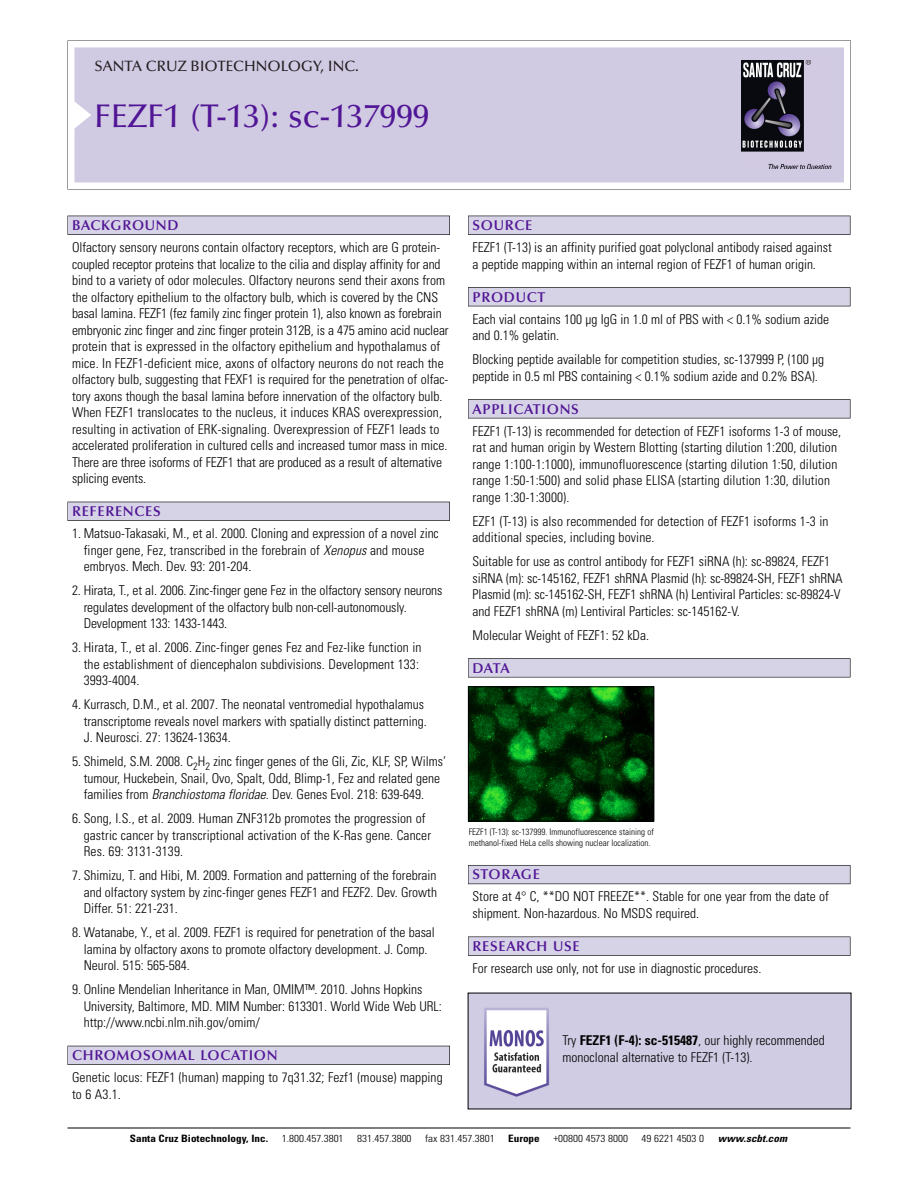
<style>
.page{position:relative;width:918px;height:1188px;background:#fff}
.page>*{position:absolute;margin:0;border:0;box-sizing:border-box;transform-origin:0 0}
.t1{font:500 33px "Optima";color:#511695}
.t2{font:500 15px "Optima";color:#231f20}
.t3{font:600 14.25px "Optima";letter-spacing:.05em;color:#511695}
.t4{font:300 condensed 13.5px/16.5px "Univers";color:#000}
.t5{font:300 condensed 10.2px "Univers";color:#000;scale:1.1 1}
.t6{font:700 condensed 10.2px "Univers";color:#000;scale:1.1 1}
.t7{font:italic 700 condensed 10.2px "Univers";letter-spacing:.005em;color:#000;scale:1.1 1}
.t8{font:300 condensed 9px/10.5px "Univers";color:#000}
.s1{font-style:italic}
.s2{font-weight:700}
</style>
<div class="page">
<svg style="left:68px;top:40px;width:783px;height:149px"></svg>
<div style="left:74px;top:47px;width:770px;height:135px;background:#d1cae3"></div>
<img style="left:741px;top:60px;width:90px;height:108px">
<div style="left:68px;top:216px;width:382px;height:19px;background:#525155"></div>
<div style="left:68px;top:216px;width:381px;height:18px;background:#d7d3e7"></div>
<div style="left:68px;top:502px;width:382px;height:19px;background:#515055"></div>
<div style="left:68px;top:502px;width:381px;height:18px;background:#d7d3e7"></div>
<div style="left:68px;top:1046px;width:382px;height:19px;background:#525158"></div>
<div style="left:68px;top:1046px;width:381px;height:18px;background:#d7d3e7"></div>
<div style="left:468px;top:216px;width:382px;height:19px;background:#525155"></div>
<div style="left:468px;top:216px;width:382px;height:18px;background:#d7d3e7"></div>
<div style="left:468px;top:287px;width:382px;height:19px;background:#525155"></div>
<div style="left:468px;top:288px;width:382px;height:18px;background:#d7d3e7"></div>
<div style="left:468px;top:399px;width:382px;height:19px;background:#545357"></div>
<div style="left:468px;top:400px;width:382px;height:18px;background:#d7d3e7"></div>
<div style="left:468px;top:658px;width:382px;height:19px;background:#575759"></div>
<div style="left:468px;top:659px;width:382px;height:18px;background:#d7d3e7"></div>
<div style="left:468px;top:865px;width:382px;height:19px;background:#5b5961"></div>
<div style="left:468px;top:866px;width:382px;height:18px;background:#d7d3e7"></div>
<div style="left:468px;top:937px;width:382px;height:19px;background:#575759"></div>
<div style="left:468px;top:937px;width:382px;height:18px;background:#d7d3e7"></div>
<hr style="left:68px;top:1128px;width:782px;height:1px;background:#000">
<img style="left:470px;top:688px;width:182px;height:131px">
<div style="left:468px;top:686px;width:186px;height:135px;border:1px solid #000"></div>
<img style="left:470px;top:995px;width:379px;height:112px">
<p class="t2" style="left:94px;top:61px;width:266px">SANTA CRUZ BIOTECHNOLOGY, INC.</p>
<h1 class="t1" style="left:94px;top:103px;width:336px">FEZF1 (T-13): sc-137999</h1>
<p class="t3" style="left:72px;top:219px;width:108px">BACKGROUND</p>
<p class="t4" style="left:72px;top:240px;width:378px">Olfactory sensory neurons contain olfactory receptors, which are G protein&shy;coupled receptor proteins that localize to the cilia and display affinity for and bind to a variety of odor molecules. Olfactory neurons send their axons from the olfactory epithelium to the olfactory bulb, which is covered by the CNS basal lamina. FEZF1 (fez family zinc finger protein 1), also known as forebrain embryonic zinc finger and zinc finger protein 312B, is a 475 amino acid nuclear protein that is expressed in the olfactory epithelium and hypothalamus of mice. In FEZF1-deficient mice, axons of olfactory neurons do not reach the olfactory bulb, suggesting that FEXF1 is required for the penetration of olfac&shy;tory axons though the basal lamina before innervation of the olfactory bulb.<br>When FEZF1 translocates to the nucleus, it induces KRAS overexpression, resulting in activation of ERK-signaling. Overexpression of FEZF1 leads to accelerated proliferation in cultured cells and increased tumor mass in mice.<br>There are three isoforms of FEZF1 that are produced as a result of alternative splicing events.</p>
<p class="t3" style="left:72px;top:506px;width:90px">REFERENCES</p>
<p class="t4" style="left:84px;top:526px;width:357px;text-indent:-12px">1. Matsuo-Takasaki, M., et al. 2000. Cloning and expression of a novel zinc finger gene, Fez, transcribed in the forebrain of <span class="s1">Xenopus</span> and mouse embryos. Mech. Dev. 93: 201-204.</p>
<p class="t4" style="left:84px;top:583px;width:360px;text-indent:-12px">2. Hirata, T., et al. 2006. Zinc-finger gene Fez in the olfactory sensory neurons regulates development of the olfactory bulb non-cell-autonomously.<br>Development 133: 1433-1443.</p>
<p class="t4" style="left:84px;top:640px;width:339px;text-indent:-12px">3. Hirata, T., et al. 2006. Zinc-finger genes Fez and Fez-like function in the establishment of diencephalon subdivisions. Development 133:<br>3993-4004.</p>
<p class="t4" style="left:84px;top:697px;width:345px;text-indent:-12px">4. Kurrasch, D.M., et al. 2007. The neonatal ventromedial hypothalamus transcriptome reveals novel markers with spatially distinct patterning.<br>J. Neurosci. 27: 13624-13634.</p>
<p class="t4" style="left:84px;top:754px;width:364px;text-indent:-12px">5. Shimeld, S.M. 2008. C<sub>2</sub>H<sub>2</sub> zinc finger genes of the Gli, Zic, KLF, SP, Wilms’ tumour, Huckebein, Snail, Ovo, Spalt, Odd, Blimp-1, Fez and related gene families from <span class="s1">Branchiostoma floridae</span>. Dev. Genes Evol. 218: 639-649.</p>
<p class="t4" style="left:84px;top:811px;width:349px;text-indent:-12px">6. Song, I.S., et al. 2009. Human ZNF312b promotes the progression of gastric cancer by transcriptional activation of the K-Ras gene. Cancer<br>Res. 69: 3131-3139.</p>
<p class="t4" style="left:84px;top:868px;width:355px;text-align:justify;text-indent:-12px">7. Shimizu, T. and Hibi, M. 2009. Formation and patterning of the forebrain and olfactory system by zinc-finger genes FEZF1 and FEZF2. Dev. Growth Differ. 51: 221-231.</p>
<p class="t4" style="left:84px;top:925px;width:353px;text-indent:-12px">8. Watanabe, Y., et al. 2009. FEZF1 is required for penetration of the basal lamina by olfactory axons to promote olfactory development. J. Comp.<br>Neurol. 515: 565-584.</p>
<p class="t4" style="left:84px;top:982px;width:360px;text-indent:-12px">9. Online Mendelian Inheritance in Man, OMIM™. 2010. Johns Hopkins<br>University, Baltimore, MD. MIM Number: 613301. World Wide Web URL: http://www.ncbi.nlm.nih.gov/omim/</p>
<p class="t3" style="left:72px;top:1050px;width:207px">CHROMOSOMAL LOCATION</p>
<p class="t4" style="left:72px;top:1070px;width:372px">Genetic locus: FEZF1 (human) mapping to 7q31.32; Fezf1 (mouse) mapping to 6 A3.1.</p>
<p class="t3" style="left:473px;top:219px;width:61px">SOURCE</p>
<p class="t4" style="left:473px;top:240px;width:361px">FEZF1 (T-13) is an affinity purified goat polyclonal antibody raised against a peptide mapping within an internal region of FEZF1 of human origin.</p>
<p class="t3" style="left:473px;top:291px;width:74px">PRODUCT</p>
<p class="t4" style="left:473px;top:312px;width:358px">Each vial contains 100 µg IgG in 1.0 ml of PBS with &lt; 0.1% sodium azide and 0.1% gelatin.</p>
<p class="t4" style="left:473px;top:352px;width:353px">Blocking peptide available for competition studies, sc-137999 P, (100 µg peptide in 0.5 ml PBS containing &lt; 0.1% sodium azide and 0.2% BSA).</p>
<p class="t3" style="left:473px;top:403px;width:108px">APPLICATIONS</p>
<p class="t4" style="left:473px;top:424px;width:370px">FEZF1 (T-13) is recommended for detection of FEZF1 isoforms 1-3 of mouse, rat and human origin by Western Blotting (starting dilution 1:200, dilution range 1:100-1:1000), immunofluorescence (starting dilution 1:50, dilution range 1:50-1:500) and solid phase ELISA (starting dilution 1:30, dilution range 1:30-1:3000).</p>
<p class="t4" style="left:473px;top:514px;width:358px">EZF1 (T-13) is also recommended for detection of FEZF1 isoforms 1-3 in additional species, including bovine.</p>
<p class="t4" style="left:473px;top:554px;width:372px">Suitable for use as control antibody for FEZF1 siRNA (h): sc-89824, FEZF1 siRNA (m): sc-145162, FEZF1 shRNA Plasmid (h): sc-89824-SH, FEZF1 shRNA Plasmid (m): sc-145162-SH, FEZF1 shRNA (h) Lentiviral Particles: sc-89824-V and FEZF1 shRNA (m) Lentiviral Particles: sc-145162-V.</p>
<p class="t4" style="left:473px;top:628px;width:178px">Molecular Weight of FEZF1: 52 kDa.</p>
<p class="t3" style="left:473px;top:662px;width:39px">DATA</p>
<p class="t8" style="left:469px;top:828px;width:187px">FEZF1 (T-13): sc-137999. Immunofluorescence staining of methanol-fixed HeLa cells showing nuclear localization.</p>
<p class="t3" style="left:473px;top:869px;width:69px">STORAGE</p>
<p class="t4" style="left:473px;top:890px;width:358px">Store at 4° C, **DO NOT FREEZE**. Stable for one year from the date of shipment. Non-hazardous. No MSDS required.</p>
<p class="t3" style="left:473px;top:940px;width:109px">RESEARCH USE</p>
<p class="t4" style="left:473px;top:961px;width:290px">For research use only, not for use in diagnostic procedures.</p>
<p class="t4" style="left:563px;top:1034px;width:264px">Try <span class="s2">FEZF1 (F-4): sc-515487</span>, our highly recommended monoclonal alternative to FEZF1 (T-13).</p>
<p class="t6" style="left:130px;top:1135px;width:127px">Santa Cruz Biotechnology, Inc.</p>
<p class="t5" style="left:282px;top:1135px;width:58px">1.800.457.3801</p>
<p class="t5" style="left:357px;top:1135px;width:51px">831.457.3800</p>
<p class="t5" style="left:425px;top:1135px;width:65px">fax 831.457.3801</p>
<p class="t6" style="left:508px;top:1135px;width:30px">Europe</p>
<p class="t5" style="left:553px;top:1135px;width:69px">+00800 4573 8000</p>
<p class="t5" style="left:642px;top:1135px;width:58px">49 6221 4503 0</p>
<p class="t7" style="left:718px;top:1135px;width:64px">www.scbt.com</p>
</div>
